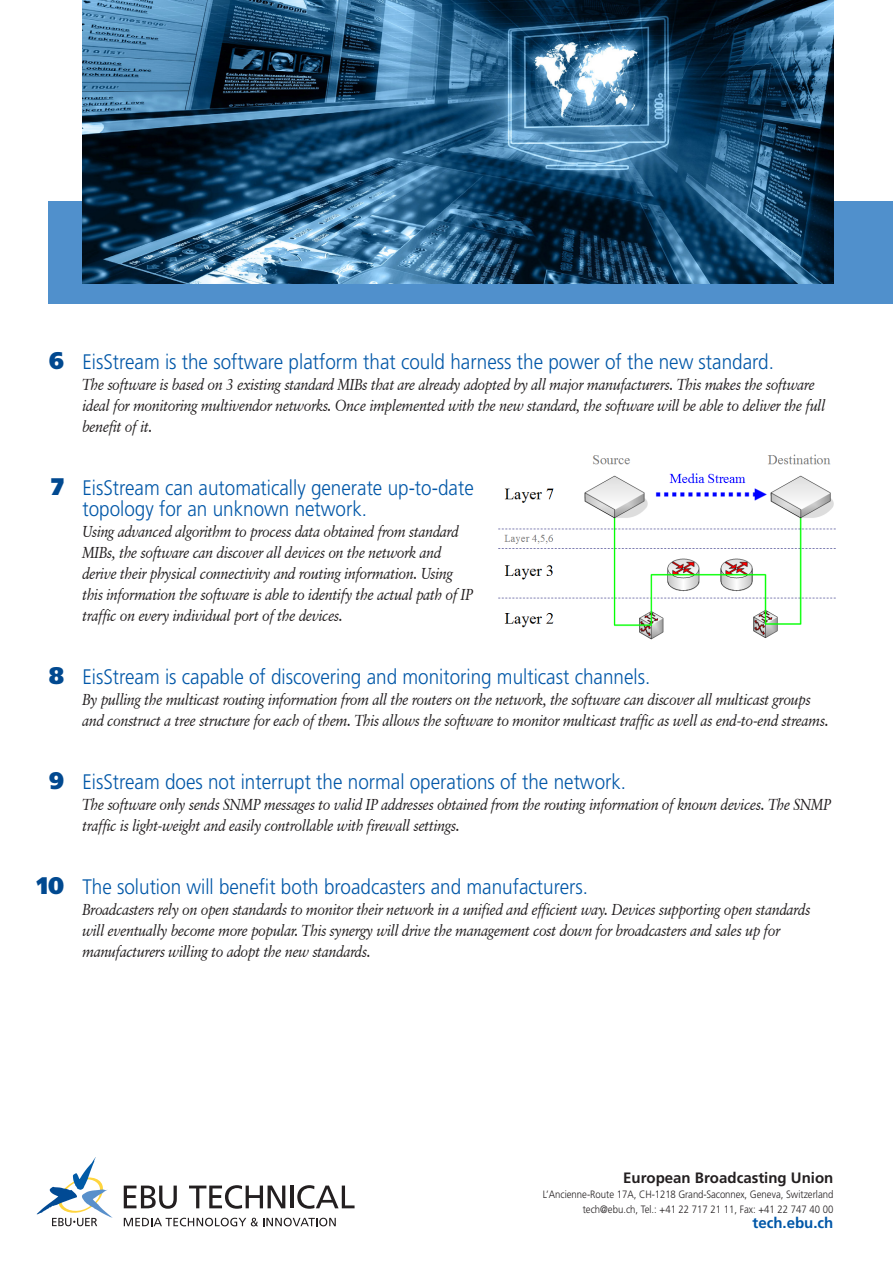
<style>
.page{position:relative;width:893px;height:1263px;background:#fff}
.page>*{position:absolute;margin:0;border:0;box-sizing:border-box;transform-origin:0 0}
.t1{font:900 24px "Frutiger";color:#014990;scale:.9 1}
.t2{font:300 21px/21px "Frutiger";color:#0157a8;scale:.9 1}
.t3{font:italic 15.75px/21px "Classical Garamond BT";letter-spacing:-.02em;color:#231f20;scale:.9 1}
.t4{font:700 15px "Frutiger";color:#231f20}
.t5{font:700 15px "Frutiger";color:#0157a8}
.t6{font:300 10.65px/15px "Frutiger";color:#231f20;text-align:right;scale:.9 1}
</style>
<div class="page">
<div style="left:48px;top:202px;width:845px;height:102px;background:#5090cc"></div>
<svg style="left:124px;top:1185px;width:53px;height:24px"></svg>
<svg style="left:189px;top:1185px;width:96px;height:24px"></svg>
<hr style="left:290px;top:1185px;width:3px;height:23px;background:#231f20">
<svg style="left:297px;top:1185px;width:57px;height:24px"></svg>
<svg style="left:37px;top:1157px;width:76px;height:69px"></svg>
<svg style="left:124px;top:1217px;width:212px;height:9px"></svg>
<img style="left:82px;top:0;width:751px;height:284px">
<img style="left:498px;top:454px;width:338px;height:186px">
<h1 class="t1" style="left:49px;top:346px;width:18px">6</h1>
<h2 class="t2" style="left:82px;top:352px;width:770px">EisStream is the software platform that could harness the power of the new standard.</h2>
<p class="t3" style="left:82px;top:374px;width:827px">The software is based on 3 existing standard MIBs that are already adopted by all major manufacturers. This makes the software ideal for monitoring multivendor networks. Once implemented with the new standard, the software will be able to deliver the full benefit of it.</p>
<h1 class="t1" style="left:51px;top:472px;width:16px">7</h1>
<h2 class="t2" style="left:82px;top:478px;width:436px">EisStream can automatically generate up-to-date topology for an unknown network.</h2>
<p class="t3" style="left:82px;top:521px;width:436px">Using advanced algorithm to process data obtained from standard MIBs, the software can discover all devices on the network and derive their physical connectivity and routing information. Using this information the software is able to identify the actual path of IP traffic on every individual port of the devices.</p>
<h1 class="t1" style="left:49px;top:661px;width:18px">8</h1>
<h2 class="t2" style="left:82px;top:667px;width:632px">EisStream is capable of discovering and monitoring multicast channels.</h2>
<p class="t3" style="left:82px;top:689px;width:831px">By pulling the multicast routing information from all the routers on the network, the software can discover all multicast groups and construct a tree structure for each of them. This allows the software to monitor multicast traffic as well as end-to-end streams.</p>
<h1 class="t1" style="left:49px;top:766px;width:18px">9</h1>
<h2 class="t2" style="left:82px;top:772px;width:606px">EisStream does not interrupt the normal operations of the network.</h2>
<p class="t3" style="left:82px;top:794px;width:833px">The software only sends SNMP messages to valid IP addresses obtained from the routing information of known devices. The SNMP traffic is light-weight and easily controllable with firewall settings.</p>
<h1 class="t1" style="left:37px;top:871px;width:32px">10</h1>
<h2 class="t2" style="left:82px;top:877px;width:563px">The solution will benefit both broadcasters and manufacturers.</h2>
<p class="t3" style="left:82px;top:899px;width:810px">Broadcasters rely on open standards to monitor their network in a unified and efficient way. Devices supporting open standards will eventually become more popular. This synergy will drive the management cost down for broadcasters and sales up for manufacturers willing to adopt the new standards.</p>
<p class="t4" style="left:623px;top:1168px;width:212px">European Broadcasting Union</p>
<p class="t6" style="left:543px;top:1186px;width:324px">L’Ancienne-Route 17A, CH-1218 Grand-Saconnex, Geneva, Switzerland tech@ebu.ch, Tel.: +41 22 717 21 11, Fax: +41 22 747 40 00</p>
<p class="t5" style="left:752px;top:1213px;width:82px">tech.ebu.ch</p>
</div>
